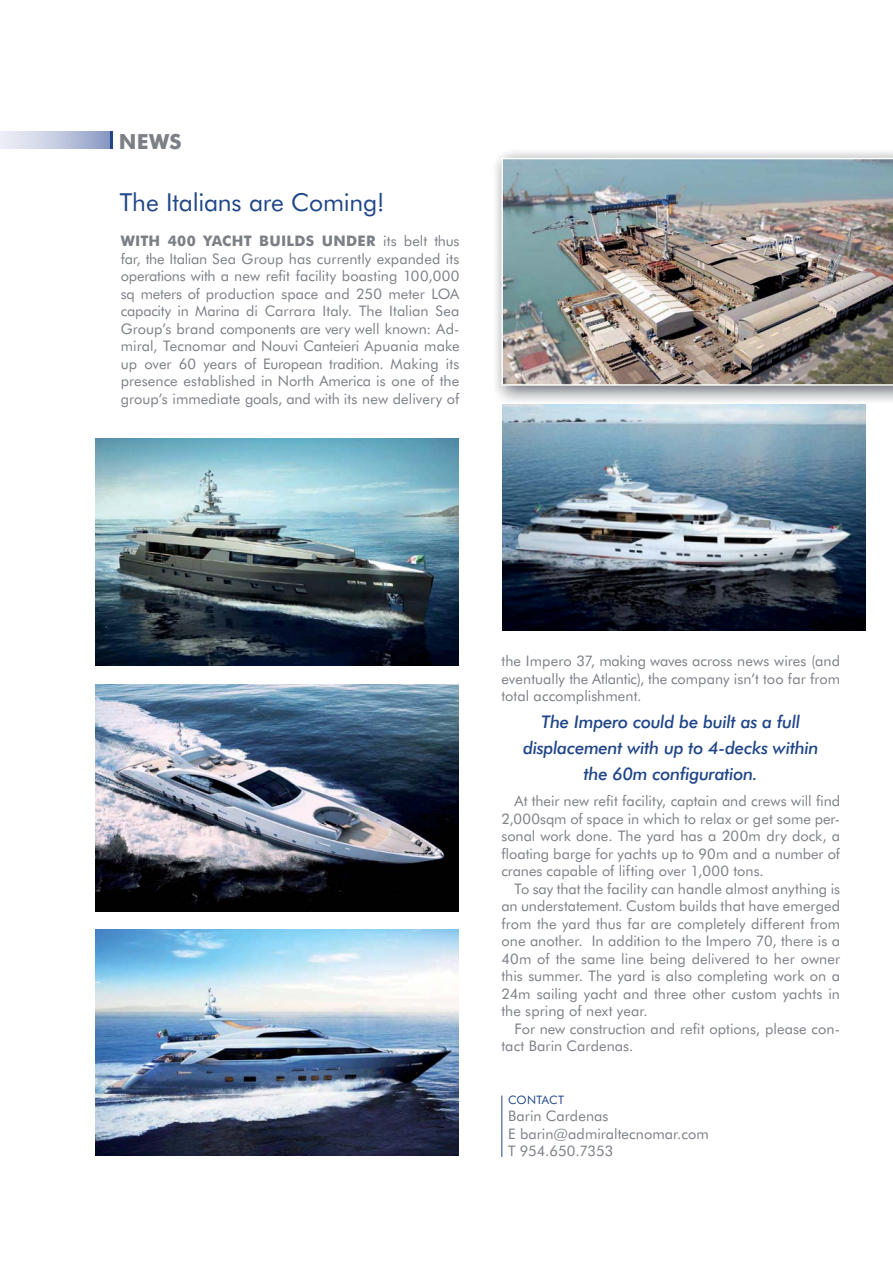
<style>
.page{position:relative;width:893px;height:1263px;background:#fff}
.page>*{position:absolute;margin:0;border:0;box-sizing:border-box;transform-origin:0 0}
.t1{font:24.75px "Futura BT";letter-spacing:-.01em;color:#204688}
.t2{font:700 20.85px "Futura BT";color:#7c8086}
.t3{font:italic 500 17.55px/26.2px "Futura BT";letter-spacing:-.02em;color:#204688;text-align:center}
.t4{font:14.55px/17.5px "Futura BT";color:#7c8086;text-align:justify}
.t5{font:11.7px "Futura BT";letter-spacing:.015em;color:#204688}
.s1{font-weight:700}
</style>
<div class="page">
<hr style="left:501px;top:1096px;width:1px;height:61px;background:#204688">
<img style="left:95px;top:439px;width:364px;height:226px">
<img style="left:95px;top:685px;width:364px;height:226px">
<img style="left:95px;top:929px;width:364px;height:227px">
<img style="left:501px;top:158px;width:392px;height:228px">
<img style="left:502px;top:404px;width:364px;height:227px">
<div style="left:0;top:131px;width:112px;height:18px;background:linear-gradient(to right,#faf9fd,#8596c1)"></div>
<svg style="left:111px;top:131px;width:2px;height:18px"></svg>
<h2 class="t2" style="left:119px;top:134px;width:64px">NEWS</h2>
<h1 class="t1" style="left:120px;top:192px;width:266px">The Italians are Coming!</h1>
<p class="t4" style="left:121px;top:234px;width:340px"><span class="s1">WITH 400 YACHT BUILDS UNDER</span> its belt thus far, the Italian Sea Group has currently expanded its operations with a new refit facility boasting 100,000 sq meters of production space and 250 meter LOA capacity in Marina di Carrara Italy. The Italian Sea Group’s brand components are very well known: Ad&shy;miral, Tecnomar and Nouvi Canteieri Apuania make up over 60 years of European tradition. Making its presence established in North America is one of the group’s immediate goals, and with its new delivery of</p>
<p class="t4" style="left:501px;top:654px;width:340px">the Impero 37, making waves across news wires (and eventually the Atlantic), the company isn’t too far from total accomplishment.</p>
<p class="t3" style="left:523px;top:710px;width:297px">The Impero could be built as a full displacement with up to 4-decks within the 60m configuration.</p>
<p class="t4" style="left:501px;top:794px;width:340px;text-indent:13px">At their new refit facility, captain and crews will find 2,000sqm of space in which to relax or get some per&shy;sonal work done. The yard has a 200m dry dock, a floating barge for yachts up to 90m and a number of cranes capable of lifting over 1,000 tons.</p>
<p class="t4" style="left:501px;top:881px;width:340px;text-indent:13px">To say that the facility can handle almost anything is an understatement. Custom builds that have emerged from the yard thus far are completely different from one another. In addition to the Impero 70, there is a 40m of the same line being delivered to her owner this summer. The yard is also completing work on a 24m sailing yacht and three other custom yachts in the spring of next year.</p>
<p class="t4" style="left:501px;top:1021px;width:340px;text-indent:13px">For new construction and refit options, please con&shy;tact Barin Cardenas.</p>
<p class="t5" style="left:508px;top:1095px;width:57px">CONTACT</p>
<p class="t4" style="left:508px;top:1109px;width:202px;text-align:left">Barin Cardenas<br>E barin@admiraltecnomar.com<br>T 954.650.7353</p>
</div>
